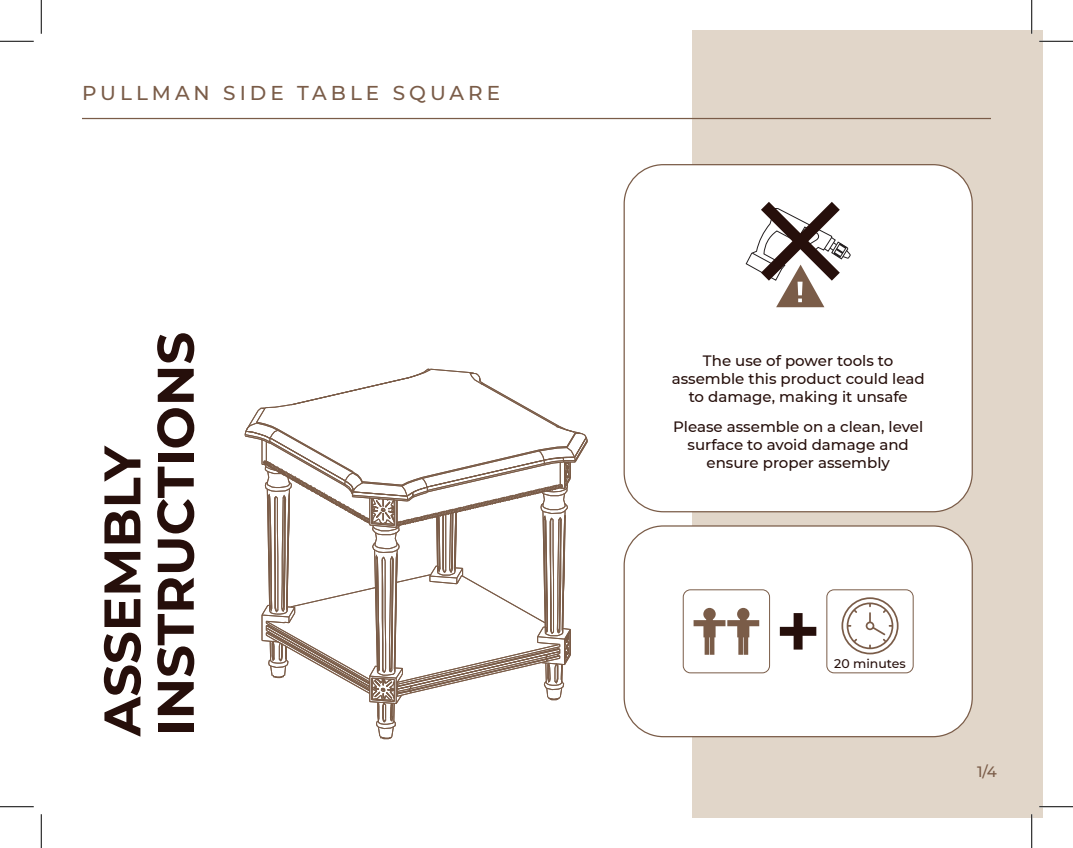
<style>
.page{position:relative;width:1073px;height:848px;background:#fff}
.page>*{position:absolute;margin:0;border:0;box-sizing:border-box;transform-origin:0 0}
.t1{font:700 51.38px/53.2px "Montserrat";color:#260f0b}
.t2{font:500 20px "Montserrat";letter-spacing:.2em;color:#7a5c48}
.t3{font:500 15px/18px "Montserrat";color:#260f0b;text-align:center}
.t4{font:500 15px "Montserrat";color:#7a5c48}
.t5{font:500 12.5px "Montserrat";color:#260f0b}
</style>
<div class="page">
<div style="left:692px;top:30px;width:350px;height:788px;background:#e1d6c9"></div>
<hr style="left:82px;top:118px;width:909px;height:1px;background:#7a5c48">
<div style="left:624px;top:165px;width:348px;height:346px;background:#fff;border-radius:39px"></div>
<svg style="left:745px;top:202px;width:106px;height:105px"></svg>
<div style="left:624px;top:526px;width:348px;height:210px;background:#fff;border-radius:39px"></div>
<div style="left:623px;top:525px;width:349px;height:212px;border:1px solid #7a5c48;border-radius:39px"></div>
<svg style="left:693px;top:608px;width:66px;height:46px"></svg>
<div style="left:682px;top:589px;width:88px;height:84px;border:1px solid #7a5c48;border-radius:7px"></div>
<div style="left:826px;top:589px;width:87px;height:84px;border:1px solid #7a5c48;border-radius:7px"></div>
<svg style="left:779px;top:613px;width:37px;height:36px"></svg>
<svg style="left:841px;top:597px;width:57px;height:57px"></svg>
<svg style="left:244px;top:368px;width:344px;height:371px"></svg>
<hr style="left:1039px;top:40px;width:33px;height:2px;background:#fff">
<hr style="left:1039px;top:805px;width:33px;height:2px;background:#fff">
<hr style="left:1030px;top:0;width:2px;height:34px;background:#fff">
<hr style="left:1030px;top:814px;width:2px;height:34px;background:#fff">
<hr style="left:0;top:41px;width:34px;height:1px;background:#000">
<hr style="left:1039px;top:41px;width:33px;height:1px;background:#000">
<hr style="left:0;top:806px;width:34px;height:1px;background:#000">
<hr style="left:1039px;top:806px;width:33px;height:1px;background:#000">
<hr style="left:41px;top:0;width:1px;height:34px;background:#000">
<hr style="left:41px;top:814px;width:1px;height:34px;background:#000">
<hr style="left:1031px;top:0;width:1px;height:34px;background:#000">
<hr style="left:1031px;top:814px;width:1px;height:34px;background:#000">
<h2 class="t2" style="left:82px;top:79px;width:419px">PULLMAN SIDE TABLE SQUARE</h2>
<h1 class="t1" style="left:93px;top:736px;width:406px;rotate:-90deg">ASSEMBLY<br>INSTRUCTIONS</h1>
<p class="t3" style="left:671px;top:351px;width:254px">The use of power tools to assemble this product could lead to damage, making it unsafe</p>
<p class="t3" style="left:673px;top:417px;width:252px">Please assemble on a clean, level surface to avoid damage and ensure proper assembly</p>
<p class="t5" style="left:834px;top:654px;width:73px">20 minutes</p>
<p class="t4" style="left:977px;top:761px;width:21px">1/4</p>
</div>
